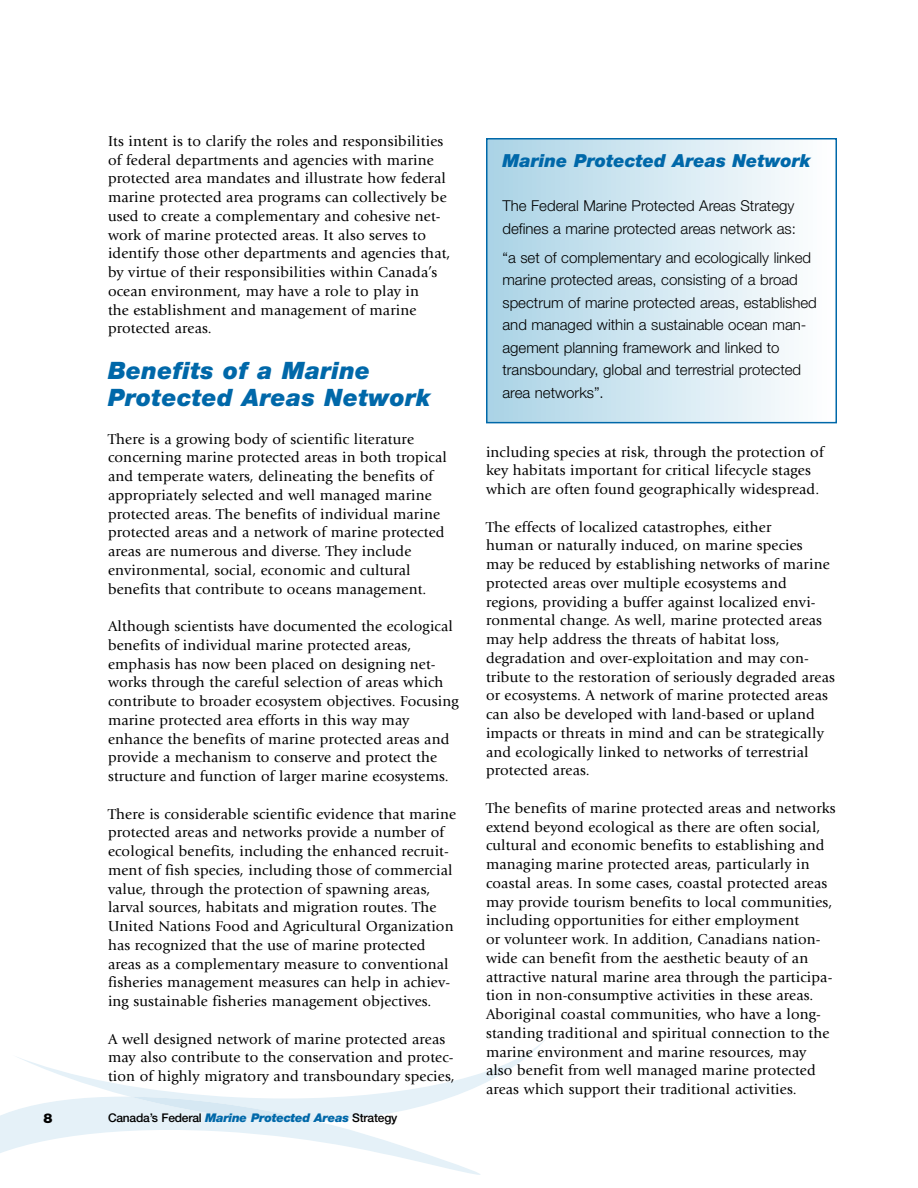
<style>
.page{position:relative;width:918px;height:1188px;background:#fff}
.page>*{position:absolute;margin:0;border:0;box-sizing:border-box;transform-origin:0 0}
.t1{font:italic 900 24px/27px "Helvetica Neue";letter-spacing:.015em;color:#0068a9}
.t2{font:italic 900 18px "Helvetica Neue";color:#0068a9}
.t3{font:15px/18.8px "Giovanni";letter-spacing:.01em;color:#000}
.t4{font:300 15px/22.5px "Helvetica Neue";color:#000}
.t5{font:900 13.5px "Helvetica Neue";color:#000}
.t6{font:500 12px "Helvetica Neue";letter-spacing:-.015em;color:#000}
.s1{font-weight:900;font-style:italic;color:#0068a9}
</style>
<div class="page">
<svg style="left:17px;top:1039px;width:529px;height:58px"></svg>
<svg style="left:0;top:1097px;width:480px;height:78px"></svg>
<div style="left:487px;top:139px;width:5px;height:284px;background:#a9d3e5"></div>
<div style="left:490px;top:139px;width:6px;height:284px;background:#abd3e7"></div>
<div style="left:494px;top:139px;width:7px;height:284px;background:#acd4e6"></div>
<div style="left:499px;top:139px;width:7px;height:284px;background:#add4e6"></div>
<div style="left:504px;top:139px;width:6px;height:284px;background:#aed5e7"></div>
<div style="left:508px;top:139px;width:7px;height:284px;background:#afd6e7"></div>
<div style="left:513px;top:139px;width:7px;height:284px;background:#b1d6e7"></div>
<div style="left:518px;top:139px;width:6px;height:284px;background:#b2d7e8"></div>
<div style="left:522px;top:139px;width:7px;height:284px;background:#b3d8e8"></div>
<div style="left:527px;top:139px;width:7px;height:284px;background:#b4d8e8"></div>
<div style="left:532px;top:139px;width:6px;height:284px;background:#b5d9e9"></div>
<div style="left:536px;top:139px;width:7px;height:284px;background:#b7d9e9"></div>
<div style="left:541px;top:139px;width:7px;height:284px;background:#b8daea"></div>
<div style="left:546px;top:139px;width:7px;height:284px;background:#b9dbea"></div>
<div style="left:551px;top:139px;width:6px;height:284px;background:#badbea"></div>
<div style="left:555px;top:139px;width:7px;height:284px;background:#bbdceb"></div>
<div style="left:560px;top:139px;width:7px;height:284px;background:#bddceb"></div>
<div style="left:565px;top:139px;width:6px;height:284px;background:#beddeb"></div>
<div style="left:569px;top:139px;width:7px;height:284px;background:#bfdeec"></div>
<div style="left:574px;top:139px;width:7px;height:284px;background:#c0deec"></div>
<div style="left:579px;top:139px;width:6px;height:284px;background:#c1dfec"></div>
<div style="left:583px;top:139px;width:7px;height:284px;background:#c3dfed"></div>
<div style="left:588px;top:139px;width:7px;height:284px;background:#c4e0ed"></div>
<div style="left:593px;top:139px;width:6px;height:284px;background:#c5e1ee"></div>
<div style="left:597px;top:139px;width:7px;height:284px;background:#c6e1ee"></div>
<div style="left:602px;top:139px;width:7px;height:284px;background:#c7e2ee"></div>
<div style="left:607px;top:139px;width:6px;height:284px;background:#c8e3ef"></div>
<div style="left:611px;top:139px;width:7px;height:284px;background:#cae3ef"></div>
<div style="left:616px;top:139px;width:7px;height:284px;background:#cbe4ef"></div>
<div style="left:621px;top:139px;width:6px;height:284px;background:#cce4f0"></div>
<div style="left:625px;top:139px;width:7px;height:284px;background:#cde5f0"></div>
<div style="left:630px;top:139px;width:7px;height:284px;background:#cee6f0"></div>
<div style="left:635px;top:139px;width:6px;height:284px;background:#cfe6f1"></div>
<div style="left:639px;top:139px;width:7px;height:284px;background:#d0e7f1"></div>
<div style="left:644px;top:139px;width:7px;height:284px;background:#d2e7f2"></div>
<div style="left:649px;top:139px;width:6px;height:284px;background:#d3e8f2"></div>
<div style="left:653px;top:139px;width:7px;height:284px;background:#d4e9f2"></div>
<div style="left:658px;top:139px;width:7px;height:284px;background:#d5e9f3"></div>
<div style="left:663px;top:139px;width:7px;height:284px;background:#d6eaf3"></div>
<div style="left:668px;top:139px;width:6px;height:284px;background:#d7ebf3"></div>
<div style="left:672px;top:139px;width:7px;height:284px;background:#d9ebf4"></div>
<div style="left:677px;top:139px;width:7px;height:284px;background:#daecf4"></div>
<div style="left:682px;top:139px;width:6px;height:284px;background:#dbecf4"></div>
<div style="left:686px;top:139px;width:7px;height:284px;background:#dcedf5"></div>
<div style="left:691px;top:139px;width:7px;height:284px;background:#ddeef5"></div>
<div style="left:696px;top:139px;width:6px;height:284px;background:#deeef6"></div>
<div style="left:700px;top:139px;width:7px;height:284px;background:#dfeff6"></div>
<div style="left:705px;top:139px;width:7px;height:284px;background:#e1eff6"></div>
<div style="left:710px;top:139px;width:6px;height:284px;background:#e2eff7"></div>
<div style="left:714px;top:139px;width:7px;height:284px;background:#e3f0f7"></div>
<div style="left:719px;top:139px;width:7px;height:284px;background:#e4f0f7"></div>
<div style="left:724px;top:139px;width:6px;height:284px;background:#e5f1f7"></div>
<div style="left:728px;top:139px;width:7px;height:284px;background:#e6f2f7"></div>
<div style="left:733px;top:139px;width:7px;height:284px;background:#e7f2f7"></div>
<div style="left:738px;top:139px;width:6px;height:284px;background:#e8f3f8"></div>
<div style="left:742px;top:139px;width:7px;height:284px;background:#eaf3f8"></div>
<div style="left:747px;top:139px;width:7px;height:284px;background:#ebf4f8"></div>
<div style="left:752px;top:139px;width:6px;height:284px;background:#ecf5f9"></div>
<div style="left:756px;top:139px;width:7px;height:284px;background:#edf5f9"></div>
<div style="left:761px;top:139px;width:7px;height:284px;background:#eef6fa"></div>
<div style="left:766px;top:139px;width:6px;height:284px;background:#eff6fa"></div>
<div style="left:770px;top:139px;width:7px;height:284px;background:#f0f7fa"></div>
<div style="left:775px;top:139px;width:7px;height:284px;background:#f1f8fb"></div>
<div style="left:780px;top:139px;width:7px;height:284px;background:#f3f8fb"></div>
<div style="left:785px;top:139px;width:6px;height:284px;background:#f4f9fb"></div>
<div style="left:789px;top:139px;width:7px;height:284px;background:#f5f9fc"></div>
<div style="left:794px;top:139px;width:7px;height:284px;background:#f6fafc"></div>
<div style="left:799px;top:139px;width:6px;height:284px;background:#f7fbfc"></div>
<div style="left:803px;top:139px;width:7px;height:284px;background:#f8fbfd"></div>
<div style="left:808px;top:139px;width:7px;height:284px;background:#f9fcfd"></div>
<div style="left:813px;top:139px;width:6px;height:284px;background:#fafdfe"></div>
<div style="left:486px;top:138px;width:351px;height:285px;border:2px solid #0068a9"></div>
<p class="t3" style="left:108px;top:133px;width:344px">Its intent is to clarify the roles and responsibilities of federal departments and agencies with marine protected area mandates and illustrate how federal marine protected area programs can collectively be used to create a complementary and cohesive net&shy;work of marine protected areas. It also serves to identify those other departments and agencies that, by virtue of their responsibilities within Canada’s ocean environment, may have a role to play in<br>the establishment and management of marine protected areas.</p>
<h1 class="t1" style="left:108px;top:359px;width:324px">Benefits of a Marine<br>Protected Areas Network</h1>
<p class="t3" style="left:108px;top:431px;width:341px">There is a growing body of scientific literature concerning marine protected areas in both tropical and temperate waters, delineating the benefits of appropriately selected and well managed marine protected areas. The benefits of individual marine protected areas and a network of marine protected areas are numerous and diverse. They include environmental, social, economic and cultural benefits that contribute to oceans management.</p>
<p class="t3" style="left:108px;top:618px;width:352px">Although scientists have documented the ecological benefits of individual marine protected areas, emphasis has now been placed on designing net&shy;works through the careful selection of areas which contribute to broader ecosystem objectives. Focusing marine protected area efforts in this way may enhance the benefits of marine protected areas and provide a mechanism to conserve and protect the structure and function of larger marine ecosystems.</p>
<p class="t3" style="left:108px;top:806px;width:350px">There is considerable scientific evidence that marine protected areas and networks provide a number of ecological benefits, including the enhanced recruit&shy;ment of fish species, including those of commercial value, through the protection of spawning areas, larval sources, habitats and migration routes. The United Nations Food and Agricultural Organization has recognized that the use of marine protected areas as a complementary measure to conventional fisheries management measures can help in achiev&shy;ing sustainable fisheries management objectives.</p>
<p class="t3" style="left:108px;top:1031px;width:348px">A well designed network of marine protected areas may also contribute to the conservation and protec&shy;tion of highly migratory and transboundary species,</p>
<p class="t5" style="left:44px;top:1113px;width:11px">8</p>
<p class="t6" style="left:108px;top:1113px;width:291px">Canada’s Federal <span class="s1">Marine Protected Areas</span> Strategy</p>
<p class="t2" style="left:502px;top:154px;width:310px">Marine Protected Areas Network</p>
<p class="t4" style="left:502px;top:196px;width:295px">The Federal Marine Protected Areas Strategy defines a marine protected areas network as:</p>
<p class="t4" style="left:502px;top:248px;width:316px">“a set of complementary and ecologically linked marine protected areas, consisting of a broad spectrum of marine protected areas, established and managed within a sustainable ocean man&shy;agement planning framework and linked to transboundary, global and terrestrial protected area networks”.</p>
<p class="t3" style="left:486px;top:444px;width:339px">including species at risk, through the protection of key habitats important for critical lifecycle stages which are often found geographically widespread.</p>
<p class="t3" style="left:486px;top:519px;width:350px">The effects of localized catastrophes, either<br>human or naturally induced, on marine species<br>may be reduced by establishing networks of marine protected areas over multiple ecosystems and regions, providing a buffer against localized envi&shy;ronmental change. As well, marine protected areas may help address the threats of habitat loss, degradation and over-exploitation and may con&shy;tribute to the restoration of seriously degraded areas or ecosystems. A network of marine protected areas can also be developed with land-based or upland impacts or threats in mind and can be strategically and ecologically linked to networks of terrestrial protected areas.</p>
<p class="t3" style="left:486px;top:800px;width:351px">The benefits of marine protected areas and networks extend beyond ecological as there are often social, cultural and economic benefits to establishing and managing marine protected areas, particularly in coastal areas. In some cases, coastal protected areas may provide tourism benefits to local communities, including opportunities for either employment<br>or volunteer work. In addition, Canadians nation&shy;wide can benefit from the aesthetic beauty of an attractive natural marine area through the participa&shy;tion in non-consumptive activities in these areas.<br>Aboriginal coastal communities, who have a long&shy;standing traditional and spiritual connection to the marine environment and marine resources, may also benefit from well managed marine protected areas which support their traditional activities.</p>
</div>
